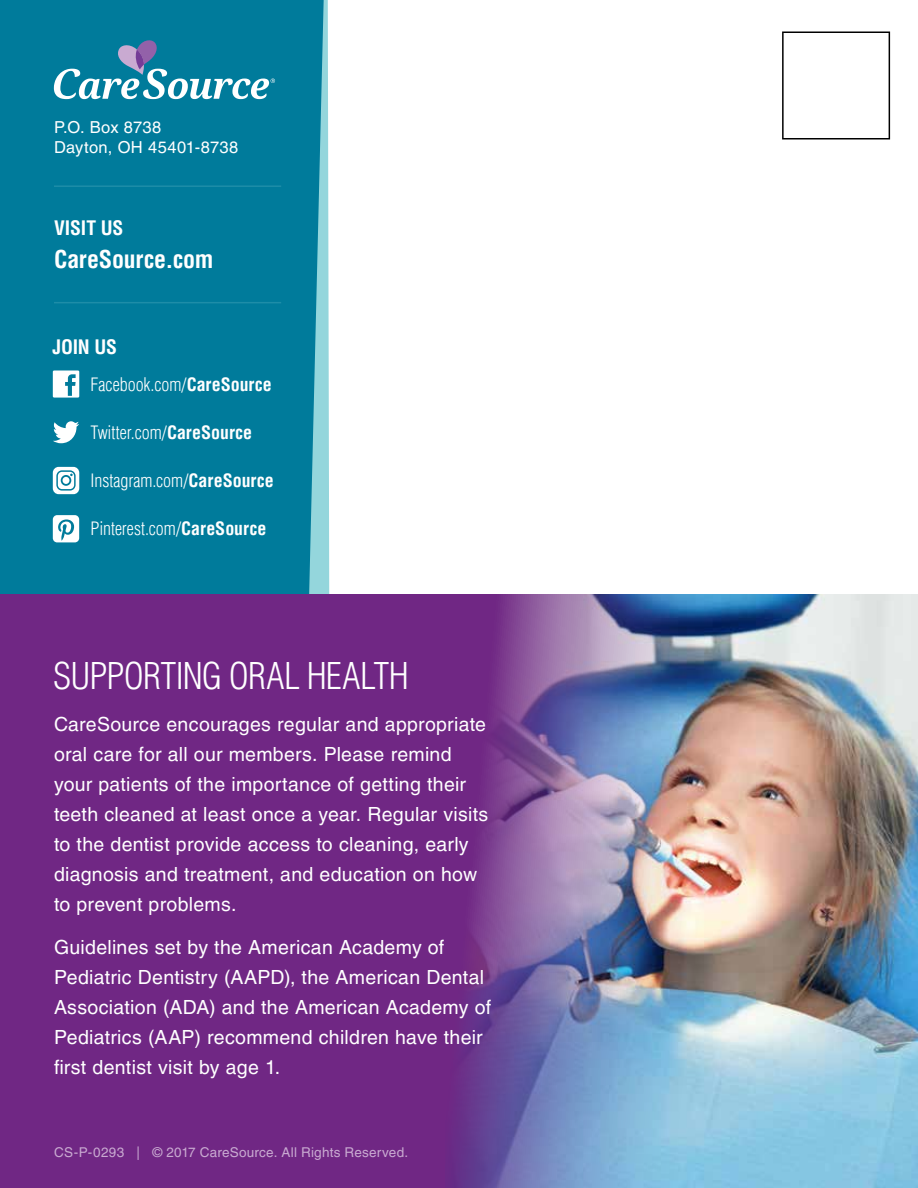
<style>
.page{position:relative;width:918px;height:1188px;background:#fff}
.page>*{position:absolute;margin:0;border:0;box-sizing:border-box;transform-origin:0 0}
.t1{font:300 condensed 36px "Helvetica LT Pro";letter-spacing:-.02em;color:#fff}
.t2{font:700 condensed 24px "Helvetica LT Pro";letter-spacing:-.005em;color:#fff}
.t3{font:19.5px/30px "Helvetica LT Pro";letter-spacing:.015em;color:#fff}
.t4{font:700 condensed 19.5px "Helvetica LT Pro";letter-spacing:-.01em;color:#fff}
.t5{font:300 condensed 18px "Helvetica LT Pro";color:#fff}
.t6{font:16.5px/19.8px "Helvetica LT Pro";letter-spacing:.015em;color:#fff}
.t7{font:13.5px "Helvetica LT Pro";letter-spacing:.02em;color:#c9aad1}
.s1{font-weight:700}
</style>
<div class="page">
<div style="left:0;top:0;width:324px;height:594px;background:#007b9b"></div>
<div style="left:0;top:594px;width:918px;height:594px;background:#702784"></div>
<svg style="left:54px;top:40px;width:221px;height:59px;background:#3491ad"></svg>
<svg style="left:53px;top:467px;width:26px;height:27px"></svg>
<svg style="left:53px;top:370px;width:26px;height:28px"></svg>
<svg style="left:53px;top:421px;width:26px;height:22px"></svg>
<svg style="left:53px;top:515px;width:26px;height:27px"></svg>
<div style="left:782px;top:32px;width:108px;height:108px;border:2px solid #000"></div>
<hr style="left:54px;top:302px;width:227px;height:1px;background:#99d8de">
<hr style="left:54px;top:185px;width:227px;height:2px;background:#99d8de">
<img style="left:452px;top:594px;width:466px;height:594px">
<p class="t6" style="left:54px;top:117px;width:186px">P.O. Box 8738<br>Dayton, OH 45401-8738</p>
<p class="t4" style="left:54px;top:215px;width:71px">VISIT US</p>
<p class="t2" style="left:54px;top:243px;width:161px">CareSource.com</p>
<p class="t4" style="left:52px;top:334px;width:66px">JOIN US</p>
<p class="t5" style="left:91px;top:373px;width:183px">Facebook.com/<span class="s1">CareSource</span></p>
<p class="t5" style="left:91px;top:421px;width:163px">Twitter.com/<span class="s1">CareSource</span></p>
<p class="t5" style="left:91px;top:469px;width:185px">Instagram.com/<span class="s1">CareSource</span></p>
<p class="t5" style="left:91px;top:517px;width:177px">Pinterest.com/<span class="s1">CareSource</span></p>
<h1 class="t1" style="left:53px;top:653px;width:357px">SUPPORTING ORAL HEALTH</h1>
<p class="t3" style="left:54px;top:709px;width:436px">CareSource encourages regular and appropriate oral care for all our members. Please remind your patients of the importance of getting their teeth cleaned at least once a year. Regular visits to the dentist provide access to cleaning, early diagnosis and treatment, and education on how to prevent problems.</p>
<p class="t3" style="left:54px;top:933px;width:439px">Guidelines set by the American Academy of Pediatric Dentistry (AAPD), the American Dental Association (ADA) and the American Academy of Pediatrics (AAP) recommend children have their first dentist visit by age 1.</p>
<p class="t7" style="left:54px;top:1145px;width:356px">CS-P-0293 | © 2017 CareSource. All Rights Reserved.</p>
</div>
